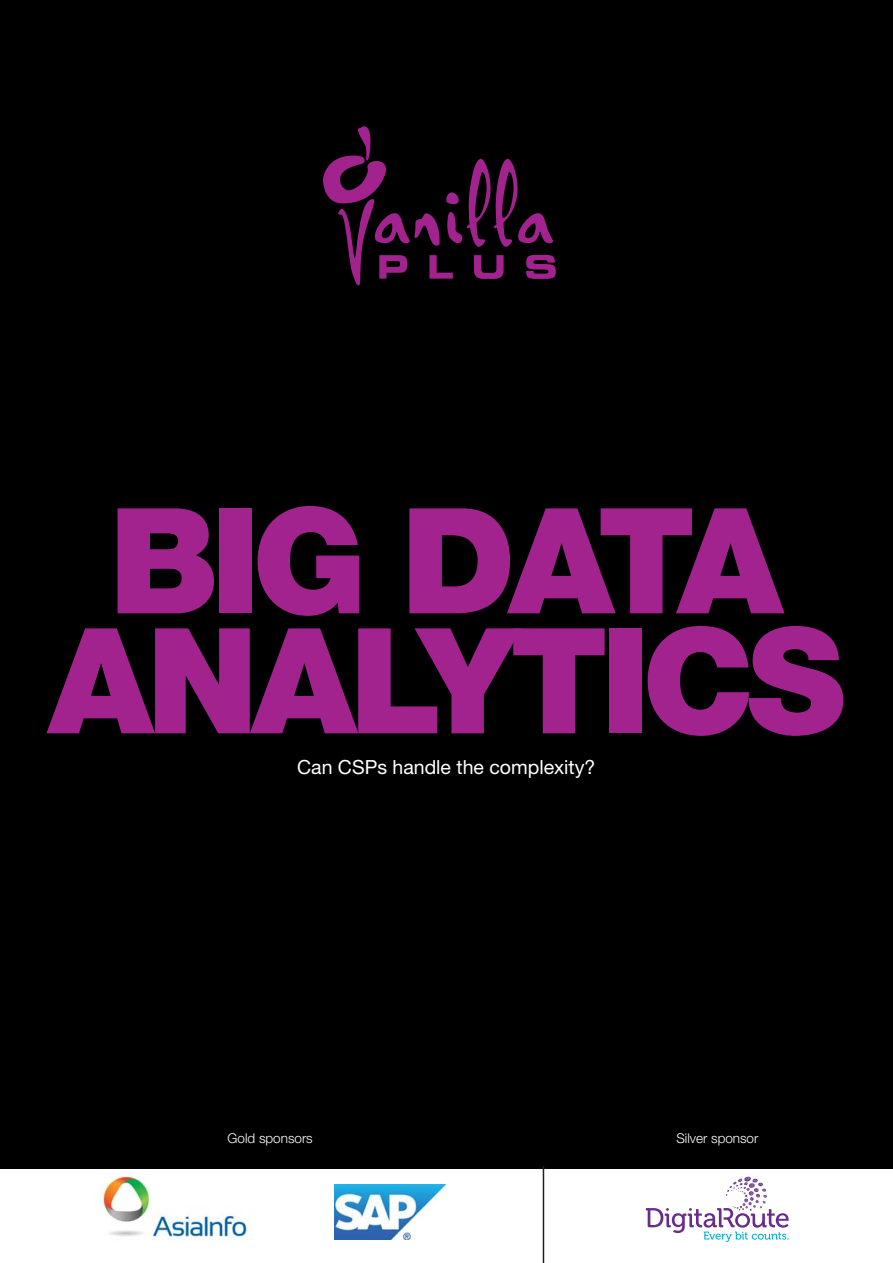
<style>
.page{position:relative;width:893px;height:1263px;background:#fff}
.page>*{position:absolute;margin:0;border:0;box-sizing:border-box;transform-origin:0 0}
.t1{font:900 147px/120px "Helvetica Neue";letter-spacing:-.05em;color:#a3238e;text-align:center}
.t2{font:19.5px "Helvetica Neue";color:#fff}
.t3{font:300 13.5px "Helvetica Neue";color:#fff}
</style>
<div class="page">
<div style="left:0;top:0;width:892px;height:1168px;background:#000"></div>
<svg style="left:323px;top:126px;width:233px;height:159px"></svg>
<hr style="left:543px;top:1166px;width:1px;height:97px;background:#231f20">
<svg style="left:646px;top:1177px;width:143px;height:65px"></svg>
<img style="left:100px;top:1173px;width:149px;height:68px">
<img style="left:334px;top:1185px;width:111px;height:54px">
<h1 class="t1" style="left:48px;top:513px;width:799px">BIG DATA<br>ANALYTICS</h1>
<p class="t2" style="left:297px;top:760px;width:300px">Can CSPs handle the complexity?</p>
<p class="t3" style="left:228px;top:1133px;width:87px">Gold sponsors</p>
<p class="t3" style="left:676px;top:1133px;width:83px">Silver sponsor</p>
</div>
